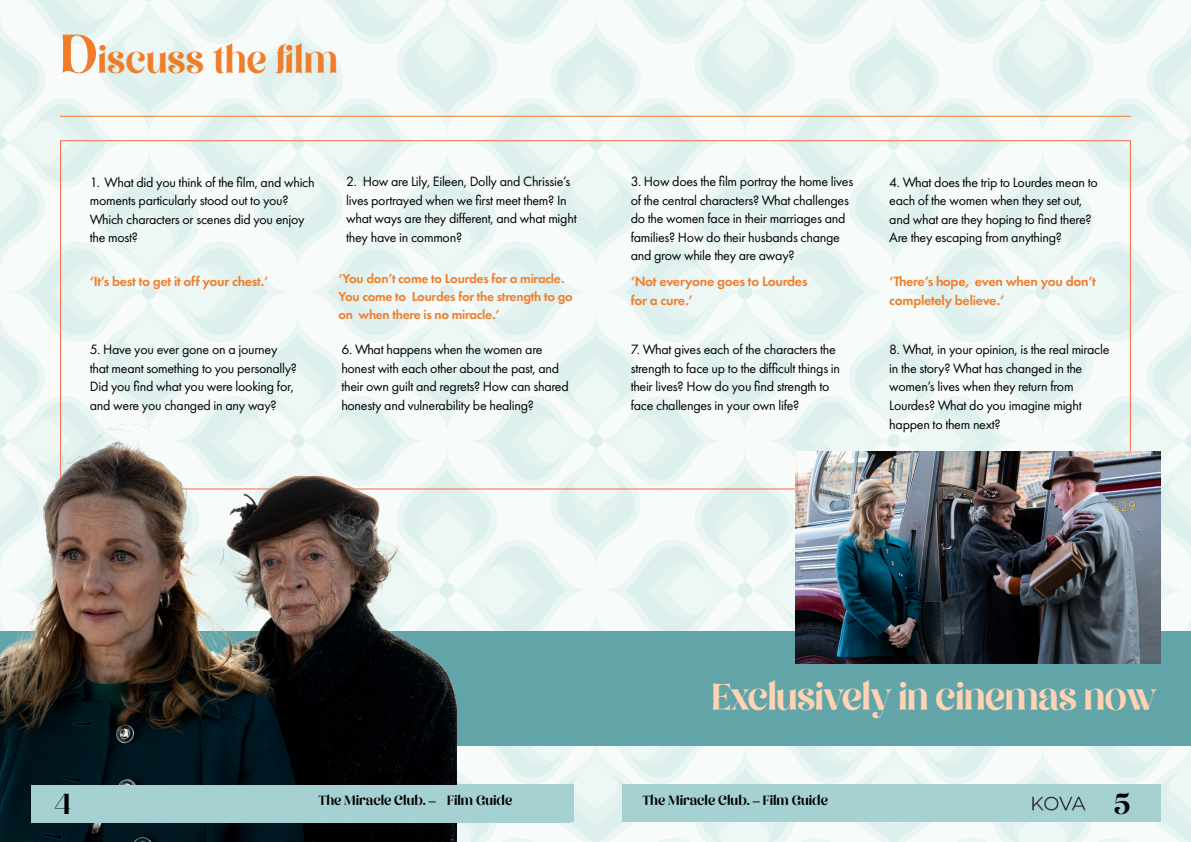
<style>
.page{position:relative;width:1191px;height:842px;background:#fff}
.page>*{position:absolute;margin:0;border:0;box-sizing:border-box;transform-origin:0 0}
.t1{font:42.1px "Million Dreams";letter-spacing:-.02em;color:#ffd3b3}
.t2{font:42px "Million Dreams";color:#f07d2a}
.t3{font:32px "Million Dreams";color:#000}
.t4{font:15px "Million Dreams";color:#000}
.t5{font:14px/18.6px "Futura PT";letter-spacing:-.02em;color:#000}
.t6{font:600 14px/18.6px "Futura PT";letter-spacing:-.02em;color:#f07d2a}
.t7{font:600 13.5px/18px "Futura PT";letter-spacing:-.02em;color:#f07d2a}
.s1{font-size:60px}
.s2{font-family:"Mrs Eaves OT";font-weight:700}
</style>
<div class="page">
<img style="left:0;top:0;width:1191px;height:842px">
<hr style="left:60px;top:116px;width:1070px;height:1px;background:#f07d2a">
<img style="left:656px;top:821px;width:80px;height:1px">
<div style="left:0;top:631px;width:1191px;height:114px;background:#62a5a8"></div>
<img style="left:795px;top:451px;width:365px;height:212px">
<img style="left:0;top:421px;width:456px;height:421px">
<div style="left:622px;top:784px;width:538px;height:37px;background:#a6d1d3"></div>
<div style="left:31px;top:785px;width:539px;height:37px;background:#a6d1d3"></div>
<img style="left:1019px;top:796px;width:80px;height:26px">
<h2 class="t2" style="left:60px;top:33px;width:279px"><span class="s1">D</span>iscuss the film</h2>
<p class="t5" style="left:90px;top:173px;width:226px">1. What did you think of the film, and which moments particularly stood out to you?<br>Which characters or scenes did you enjoy the most?</p>
<p class="t5" style="left:346px;top:172px;width:232px">2. How are Lily, Eileen, Dolly and Chrissie’s lives portrayed when we first meet them? In what ways are they different, and what might they have in common?</p>
<p class="t5" style="left:630px;top:172px;width:224px">3. How does the film portray the home lives of the central characters? What challenges do the women face in their marriages and families? How do their husbands change and grow while they are away?</p>
<p class="t5" style="left:889px;top:173px;width:210px">4. What does the trip to Lourdes mean to each of the women when they set out, and what are they hoping to find there?<br>Are they escaping from anything?</p>
<p class="t7" style="left:338px;top:270px;width:236px">‘You don’t come to Lourdes for a miracle.<br>You come to Lourdes for the strength to go on when there is no miracle.’</p>
<p class="t6" style="left:90px;top:272px;width:180px">‘It’s best to get it off your chest.’</p>
<p class="t6" style="left:889px;top:272px;width:208px">‘There’s hope, even when you don’t completely believe.’</p>
<p class="t6" style="left:630px;top:272px;width:178px">‘Not everyone goes to Lourdes for a cure.’</p>
<p class="t5" style="left:90px;top:340px;width:209px">5. Have you ever gone on a journey that meant something to you personally?<br>Did you find what you were looking for, and were you changed in any way?</p>
<p class="t5" style="left:341px;top:340px;width:229px">6. What happens when the women are honest with each other about the past, and their own guilt and regrets? How can shared honesty and vulnerability be healing?</p>
<p class="t5" style="left:630px;top:340px;width:211px">7. What gives each of the characters the strength to face up to the difficult things in their lives? How do you find strength to face challenges in your own life?</p>
<p class="t5" style="left:889px;top:340px;width:222px">8. What, in your opinion, is the real miracle in the story? What has changed in the women’s lives when they return from Lourdes? What do you imagine might happen to them next?</p>
<h1 class="t1" style="left:711px;top:670px;width:447px">Exclusively in cinemas now</h1>
<h3 class="t3" style="left:55px;top:784px;width:18px">4</h3>
<p class="t4" style="left:319px;top:791px;width:195px">The Miracle Club. <span class="s2">–</span> |Film Guide</p>
<h3 class="t3" style="left:1113px;top:784px;width:18px">5</h3>
<p class="t4" style="left:643px;top:791px;width:187px">The Miracle Club. <span class="s2">–</span> Film Guide</p>
</div>
